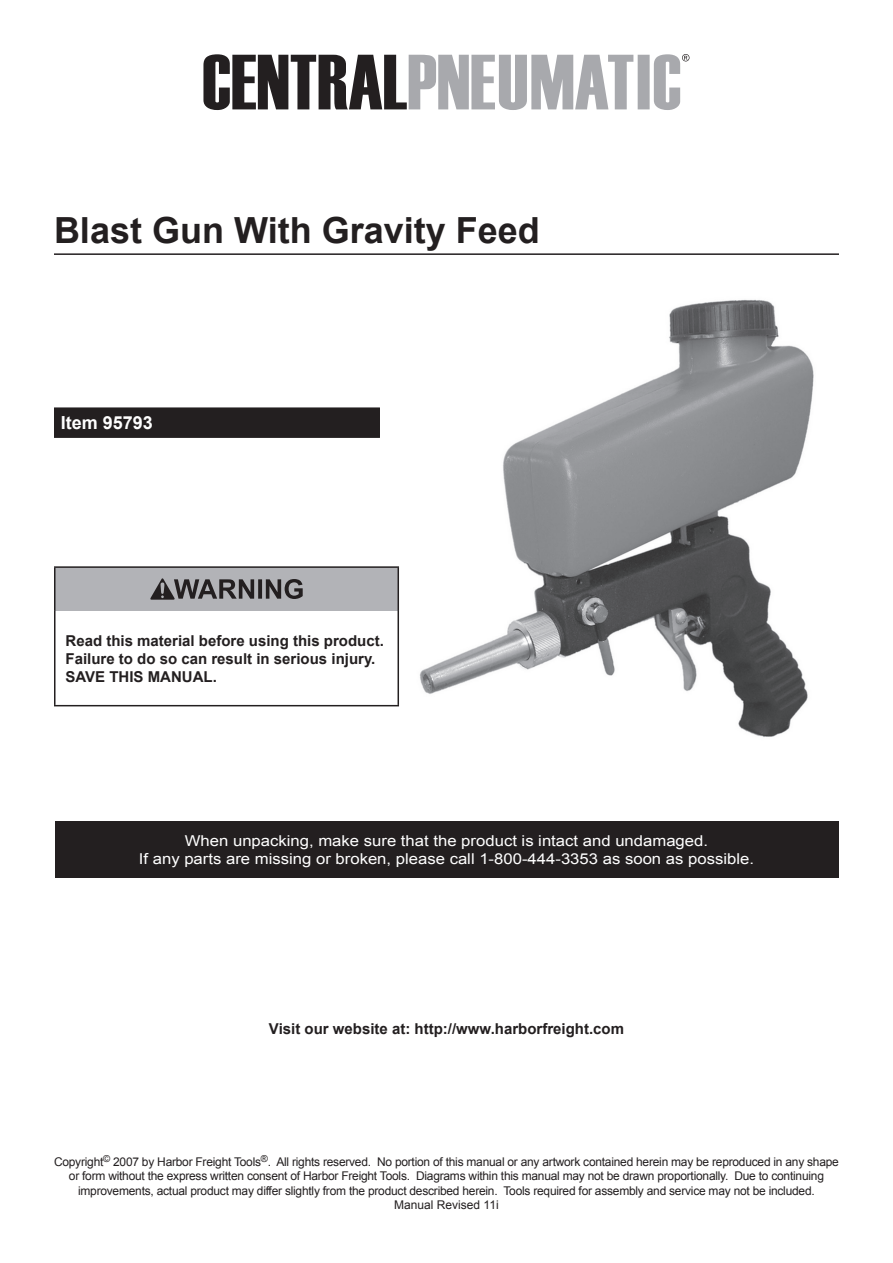
<style>
.page{position:relative;width:893px;height:1263px;background:#fff}
.page>*{position:absolute;margin:0;border:0;box-sizing:border-box;transform-origin:0 0}
.t1{font:700 36px "Arial";color:#231f20}
.t2{font:700 18px "Arial";color:#fff}
.t3{font:700 15px/18px "Arial";color:#231f20}
.t4{font:15px/18px "Arial";color:#fff;text-align:center;scale:1.11 1}
.t5{font:12px/14.4px "Arial";letter-spacing:-.02em;color:#231f20;text-align:center}
</style>
<div class="page">
<hr style="left:54px;top:253px;width:785px;height:2px;background:#231f20">
<div style="left:54px;top:408px;width:326px;height:30px;background:#231f20"></div>
<div style="left:55px;top:567px;width:343px;height:44px;background:#b2b3b7"></div>
<hr style="left:398px;top:568px;width:1px;height:43px;background:#231f20">
<hr style="left:398px;top:611px;width:1px;height:94px;background:#231f20">
<hr style="left:54px;top:705px;width:345px;height:1px;background:#231f20">
<hr style="left:54px;top:566px;width:345px;height:2px;background:#231f20">
<hr style="left:54px;top:568px;width:2px;height:43px;background:#231f20">
<hr style="left:54px;top:611px;width:2px;height:94px;background:#231f20">
<svg style="left:150px;top:578px;width:153px;height:22px"></svg>
<div style="left:55px;top:821px;width:783px;height:57px;background:#231f20"></div>
<svg style="left:203px;top:54px;width:486px;height:56px"></svg>
<img style="left:419px;top:299px;width:395px;height:438px">
<h1 class="t1" style="left:54px;top:206px;width:487px">Blast Gun With Gravity Feed</h1>
<h2 class="t2" style="left:61px;top:411px;width:94px">Item 95793</h2>
<p class="t3" style="left:66px;top:632px;width:320px">Read this material before using this product.<br>Failure to do so can result in serious injury.<br>Save this manual.</p>
<p class="t4" style="left:139px;top:832px;width:556px">When unpacking, make sure that the product is intact and undamaged.<br>If any parts are missing or broken, please call 1-800-444-3353 as soon as possible.</p>
<p class="t3" style="left:269px;top:1020px;width:357px">Visit our website at: http://www.harborfreight.com</p>
<p class="t5" style="left:54px;top:1154px;width:786px">Copyright<sup>©</sup> 2007 by Harbor Freight Tools<sup>®</sup>. All rights reserved. No portion of this manual or any artwork contained herein may be reproduced in any shape or form without the express written consent of Harbor Freight Tools. Diagrams within this manual may not be drawn proportionally. Due to continuing improvements, actual product may differ slightly from the product described herein. Tools required for assembly and service may not be included.<br>Manual Revised 11i</p>
</div>
